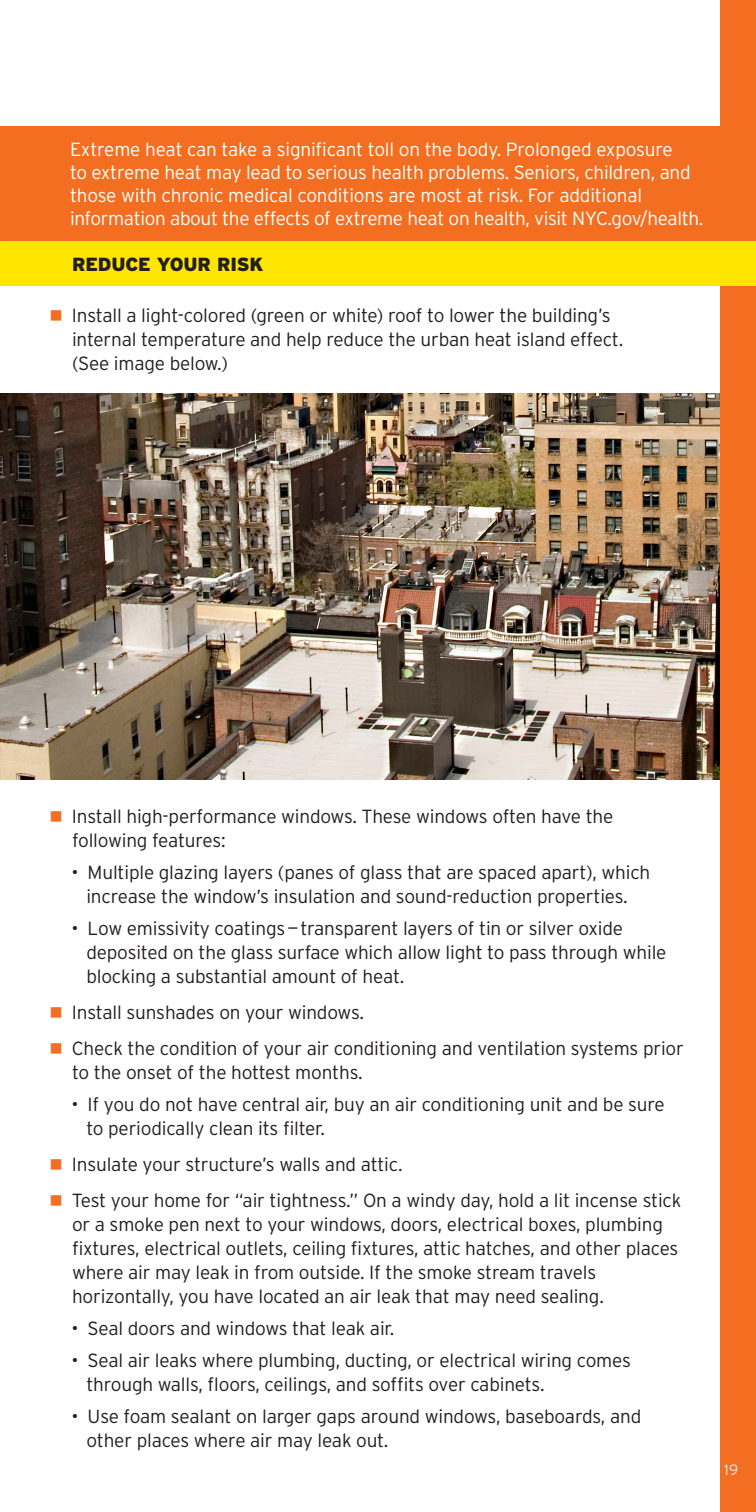
<style>
.page{position:relative;width:756px;height:1512px;background:#fff}
.page>*{position:absolute;margin:0;border:0;box-sizing:border-box;transform-origin:0 0}
.t1{font:300 19px/24px "Interstate";letter-spacing:-.01em;color:#231f20}
.body_copy{font:300 19px/23px "Interstate";letter-spacing:-.015em;color:#fff}
.sub_head_black_9_5pt{font:900 19px "Interstate";letter-spacing:-.01em;color:#231f20}
.t2{font:300 15px "Interstate";color:#e6e7e9}
.s1{color:#f36e21}
</style>
<div class="page">
<img style="left:0;top:393px;width:720px;height:386px">
<div style="left:0;top:126px;width:756px;height:115px;background:#f36e21"></div>
<div style="left:720px;top:0;width:36px;height:1512px;background:#f36e21"></div>
<div style="left:0;top:241px;width:756px;height:44px;background:#ffe601"></div>
<p class="body_copy" style="left:70px;top:138px;width:635px">Extreme heat can take a significant toll on the body. Prolonged exposure<br>to extreme heat may lead to serious health problems. Seniors, children, and those with chronic medical conditions are most at risk. For additional information about the effects of extreme heat on health, visit NYC.gov/health.</p>
<p class="sub_head_black_9_5pt" style="left:72px;top:254px;width:193px">REDUCE YOUR RISK</p>
<p class="t1" style="left:72px;top:303px;width:553px;text-indent:-23px"><span class="s1">■</span> Install a light-colored (green or white) roof to lower the building’s internal temperature and help reduce the urban heat island effect. (See image below.)</p>
<p class="t1" style="left:72px;top:804px;width:543px;text-indent:-23px"><span class="s1">■</span> Install high-performance windows. These windows often have the following features:</p>
<p class="t1" style="left:71px;top:860px;width:581px;text-align:center">• Multiple glazing layers (panes of glass that are spaced apart), which increase the window’s insulation and sound-reduction properties.</p>
<p class="t1" style="left:86px;top:916px;width:582px;text-indent:-15px">• Low emissivity coatings—transparent layers of tin or silver oxide deposited on the glass surface which allow light to pass through while blocking a substantial amount of heat.</p>
<p class="t1" style="left:49px;top:1000px;width:316px"><span class="s1">■</span> Install sunshades on your windows.</p>
<p class="t1" style="left:72px;top:1036px;width:613px;text-indent:-23px"><span class="s1">■</span> Check the condition of your air conditioning and ventilation systems prior to the onset of the hottest months.</p>
<p class="t1" style="left:86px;top:1092px;width:580px;text-indent:-15px">• If you do not have central air, buy an air conditioning unit and be sure to periodically clean its filter.</p>
<p class="t1" style="left:49px;top:1152px;width:355px"><span class="s1">■</span> Insulate your structure’s walls and attic.</p>
<p class="t1" style="left:72px;top:1188px;width:611px;text-indent:-23px"><span class="s1">■</span> Test your home for “air tightness.” On a windy day, hold a lit incense stick or a smoke pen next to your windows, doors, electrical boxes, plumbing fixtures, electrical outlets, ceiling fixtures, attic hatches, and other places where air may leak in from outside. If the smoke stream travels horizontally, you have located an air leak that may need sealing.</p>
<p class="t1" style="left:71px;top:1316px;width:324px">• Seal doors and windows that leak air.</p>
<p class="t1" style="left:86px;top:1348px;width:546px;text-indent:-15px">• Seal air leaks where plumbing, ducting, or electrical wiring comes through walls, floors, ceilings, and soffits over cabinets.</p>
<p class="t1" style="left:86px;top:1404px;width:556px;text-indent:-15px">• Use foam sealant on larger gaps around windows, baseboards, and other places where air may leak out.</p>
<p class="t2" style="left:724px;top:1461px;width:16px">19</p>
</div>
